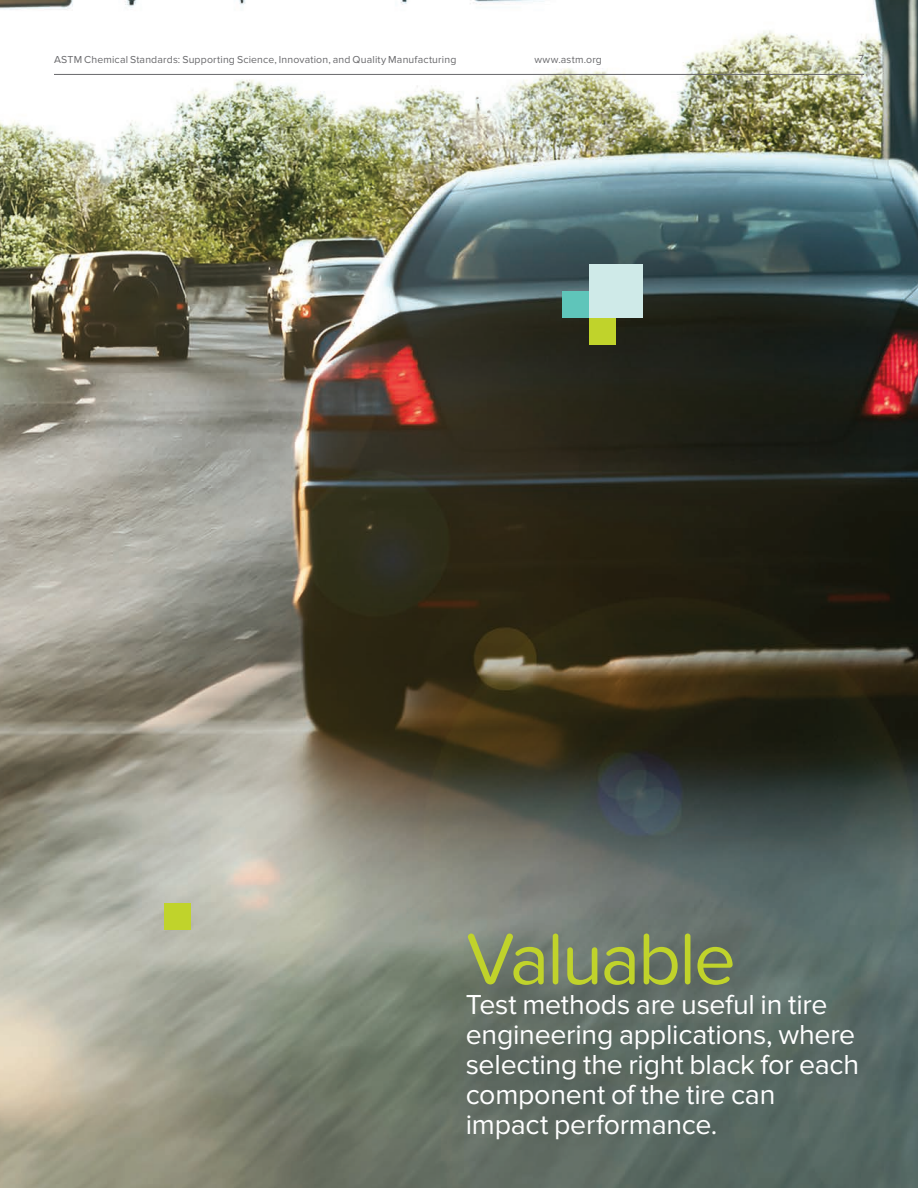
<style>
.page{position:relative;width:918px;height:1188px;background:#fff}
.page>*{position:absolute;margin:0;border:0;box-sizing:border-box;transform-origin:0 0}
.t1{font:75px "Proxima Nova Soft";letter-spacing:-.03em;color:#c0d32b}
.t2{font:28.5px/30px "Proxima Nova";letter-spacing:-.01em;color:#fff}
.t3{font:10.5px "Proxima Nova";letter-spacing:.015em;color:#69696c}
</style>
<div class="page">
<img style="left:0;top:0;width:918px;height:1188px">
<hr style="left:54px;top:74px;width:810px;height:1px;background:#69696c">
<div style="left:562px;top:291px;width:28px;height:27px;background:#5fc5ba"></div>
<div style="left:164px;top:903px;width:27px;height:27px;background:#c0d32b"></div>
<div style="left:590px;top:318px;width:26px;height:27px;background:#c0d32b"></div>
<div style="left:590px;top:264px;width:54px;height:54px;background:#cfeae8"></div>
<p class="t3" style="left:54px;top:53px;width:404px">ASTM Chemical Standards: Supporting Science, Innovation, and Quality Manufacturing</p>
<p class="t3" style="left:534px;top:53px;width:69px">www.astm.org</p>
<p class="t3" style="left:859px;top:53px;width:7px">7</p>
<h1 class="t1" style="left:466px;top:916px;width:272px">Valuable</h1>
<p class="t2" style="left:466px;top:990px;width:395px">Test methods are useful in tire engineering applications, where selecting the right black for each component of the tire can impact performance.</p>
</div>
